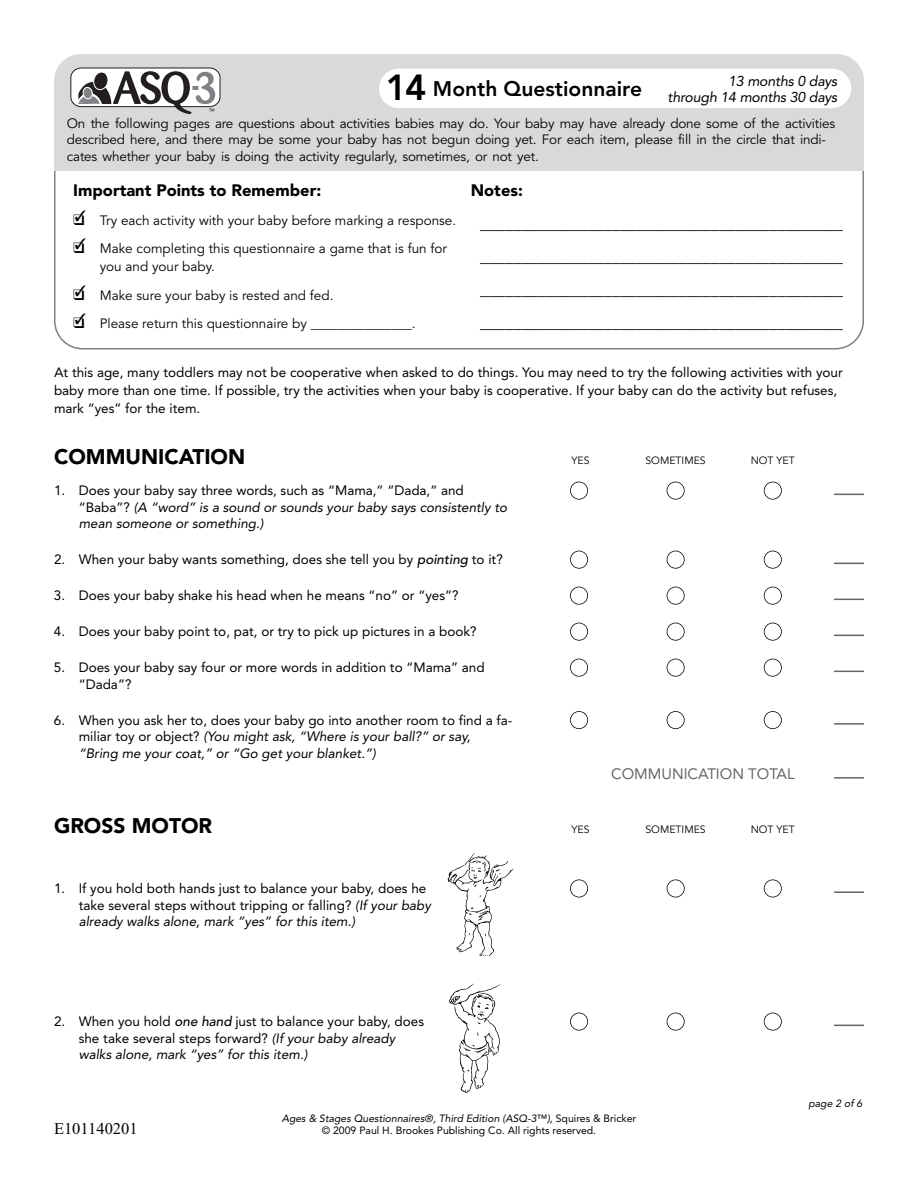
<style>
.page{position:relative;width:918px;height:1188px;background:#fff}
.page>*{position:absolute;margin:0;border:0;box-sizing:border-box;transform-origin:0 0}
.t1{font:900 21px "Avenir";color:#000}
.t2{font:800 21px "Avenir";color:#000}
.t3{font:16.5px/33px "Avenir";color:#000;text-align:justify}
.t4{font:900 16.5px "Avenir";color:#000}
.t5{font:16.5px "Times";color:#000}
.t6{font:15px "Avenir";color:#666}
.t7{font:14.25px/15.8px "Avenir";color:#000;text-align:right}
.t8{font:13.5px/16.5px "Avenir";color:#000}
.t9{font:13.5px/16.5px "Avenir";letter-spacing:-.015em;color:#000}
.t10{font:10.5px/12px "Avenir";color:#000;text-align:center}
.t11{font:10.5px "Avenir";color:#000}
.s1{font-size:36px}
.s2{font-weight:500}
</style>
<div class="page">
<svg style="left:54px;top:69px;width:810px;height:281px"></svg>
<div style="left:54px;top:54px;width:810px;height:104px;background:#d9d9d9;border-radius:27px"></div>
<div style="left:54px;top:111px;width:810px;height:60px;background:#d9d9d9"></div>
<div style="left:379px;top:69px;width:472px;height:39px;background:#fff;border-radius:20px"></div>
<div style="left:71px;top:68px;width:149px;height:39px;background:#fff;border-radius:10px"></div>
<div style="left:70px;top:68px;width:150px;height:39px;border:1px solid #231f20;border-radius:10px"></div>
<svg style="left:78px;top:70px;width:137px;height:44px"></svg>
<hr style="left:834px;top:494px;width:30px;height:1px;background:#666">
<hr style="left:834px;top:563px;width:30px;height:1px;background:#666">
<hr style="left:834px;top:599px;width:30px;height:1px;background:#666">
<hr style="left:834px;top:635px;width:30px;height:1px;background:#666">
<hr style="left:834px;top:671px;width:30px;height:1px;background:#666">
<hr style="left:834px;top:723px;width:30px;height:2px;background:#666">
<hr style="left:834px;top:777px;width:30px;height:2px;background:#666">
<hr style="left:834px;top:891px;width:30px;height:2px;background:#666">
<hr style="left:834px;top:1025px;width:30px;height:1px;background:#666">
<div style="left:764px;top:1013px;width:18px;height:18px;border:2px solid #000;border-radius:50%"></div>
<div style="left:667px;top:1013px;width:18px;height:18px;border:2px solid #000;border-radius:50%"></div>
<div style="left:570px;top:1013px;width:18px;height:18px;border:2px solid #000;border-radius:50%"></div>
<div style="left:764px;top:879px;width:18px;height:18px;border:2px solid #000;border-radius:50%"></div>
<div style="left:667px;top:879px;width:18px;height:18px;border:2px solid #000;border-radius:50%"></div>
<div style="left:570px;top:879px;width:18px;height:18px;border:2px solid #000;border-radius:50%"></div>
<div style="left:764px;top:711px;width:18px;height:18px;border:2px solid #000;border-radius:50%"></div>
<div style="left:667px;top:711px;width:18px;height:18px;border:2px solid #000;border-radius:50%"></div>
<div style="left:570px;top:711px;width:18px;height:18px;border:2px solid #000;border-radius:50%"></div>
<div style="left:764px;top:659px;width:18px;height:18px;border:2px solid #000;border-radius:50%"></div>
<div style="left:667px;top:659px;width:18px;height:18px;border:2px solid #000;border-radius:50%"></div>
<div style="left:570px;top:659px;width:18px;height:18px;border:2px solid #000;border-radius:50%"></div>
<div style="left:764px;top:623px;width:18px;height:18px;border:2px solid #000;border-radius:50%"></div>
<div style="left:667px;top:623px;width:18px;height:18px;border:2px solid #000;border-radius:50%"></div>
<div style="left:570px;top:623px;width:18px;height:18px;border:2px solid #000;border-radius:50%"></div>
<div style="left:764px;top:587px;width:18px;height:18px;border:2px solid #000;border-radius:50%"></div>
<div style="left:667px;top:587px;width:18px;height:18px;border:2px solid #000;border-radius:50%"></div>
<div style="left:570px;top:587px;width:18px;height:18px;border:2px solid #000;border-radius:50%"></div>
<div style="left:764px;top:551px;width:18px;height:18px;border:2px solid #000;border-radius:50%"></div>
<div style="left:667px;top:551px;width:18px;height:18px;border:2px solid #000;border-radius:50%"></div>
<div style="left:570px;top:551px;width:18px;height:18px;border:2px solid #000;border-radius:50%"></div>
<div style="left:764px;top:482px;width:18px;height:18px;border:2px solid #000;border-radius:50%"></div>
<div style="left:667px;top:482px;width:18px;height:18px;border:2px solid #000;border-radius:50%"></div>
<div style="left:570px;top:482px;width:18px;height:18px;border:2px solid #000;border-radius:50%"></div>
<img style="left:447px;top:854px;width:67px;height:102px">
<img style="left:449px;top:983px;width:52px;height:111px">
<h1 class="t2" style="left:386px;top:80px;width:258px"><span class="s1">14</span> Month Questionnaire</h1>
<p class="t7" style="left:668px;top:74px;width:173px">13 months 0 days<br>through 14 months 30 days</p>
<p class="t9" style="left:67px;top:116px;width:770px">On the following pages are questions about activities babies may do. Your baby may have already done some of the activities described here, and there may be some your baby has not begun doing yet. For each item, please fill in the circle that indi&shy;cates whether your baby is doing the activity regularly, sometimes, or not yet.</p>
<p class="t4" style="left:73px;top:184px;width:249px">Important Points to Remember:</p>
<p class="t9" style="left:73px;top:213px;width:384px">❑✓ Try each activity with your baby before marking a response.</p>
<p class="t9" style="left:100px;top:241px;width:349px;line-height:18px;text-indent:-26px">❑✓ Make completing this questionnaire a game that is fun for you and your baby.</p>
<p class="t9" style="left:73px;top:288px;width:262px">❑✓ Make sure your baby is rested and fed.</p>
<p class="t9" style="left:73px;top:317px;width:344px">❑✓ Please return this questionnaire by _______________.</p>
<p class="t4" style="left:471px;top:183px;width:54px">Notes:</p>
<p class="t3" style="left:480px;top:209px;width:364px">____________________________________________ ____________________________________________ ____________________________________________ ____________________________________________</p>
<p class="t8" style="left:54px;top:364px;width:790px;line-height:18px">At this age, many toddlers may not be cooperative when asked to do things. You may need to try the following activities with your baby more than one time. If possible, try the activities when your baby is cooperative. If your baby can do the activity but refuses, mark “yes” for the item.</p>
<h1 class="t1" style="left:54px;top:448px;width:193px">COMMUNICATION</h1>
<p class="t8" style="left:79px;top:483px;width:432px;text-indent:-25px">1. Does your baby say three words, such as “Mama,” “Dada,” and “Baba”? (A “word” is a sound or sounds your baby says consistently to mean someone or something.)</p>
<p class="t8" style="left:54px;top:552px;width:450px">2. When your baby wants something, does she tell you by <span class="s2">pointing</span> to it?</p>
<p class="t8" style="left:54px;top:588px;width:406px">3. Does your baby shake his head when he means “no” or “yes”?</p>
<p class="t8" style="left:54px;top:624px;width:424px">4. Does your baby point to, pat, or try to pick up pictures in a book?</p>
<p class="t8" style="left:79px;top:660px;width:407px;text-indent:-25px">5. Does your baby say four or more words in addition to “Mama” and “Dada”?</p>
<p class="t8" style="left:79px;top:713px;width:435px;text-indent:-25px">6. When you ask her to, does your baby go into another room to find a fa&shy;miliar toy or object? (You might ask, “Where is your ball?” or say, “Bring me your coat,” or “Go get your blanket.”)</p>
<h1 class="t1" style="left:54px;top:817px;width:160px">GROSS MOTOR</h1>
<p class="t8" style="left:79px;top:881px;width:354px;text-indent:-25px">1. If you hold both hands just to balance your baby, does he take several steps without tripping or falling? (If your baby already walks alone, mark “yes” for this item.)</p>
<p class="t11" style="left:571px;top:456px;width:20px">YES</p>
<p class="t11" style="left:645px;top:456px;width:62px">SOMETIMES</p>
<p class="t11" style="left:751px;top:456px;width:46px">NOT YET</p>
<p class="t6" style="left:611px;top:767px;width:185px">COMMUNICATION TOTAL</p>
<p class="t11" style="left:571px;top:825px;width:20px">YES</p>
<p class="t11" style="left:645px;top:825px;width:62px">SOMETIMES</p>
<p class="t11" style="left:751px;top:825px;width:46px">NOT YET</p>
<p class="t8" style="left:79px;top:1014px;width:347px;text-indent:-25px">2. When you hold <span class="s2">one hand</span> just to balance your baby, does she take several steps forward? (If your baby already walks alone, mark “yes” for this item.)</p>
<p class="t5" style="left:54px;top:1123px;width:85px">E101140201</p>
<p class="t10" style="left:282px;top:1113px;width:356px">Ages &amp; Stages Questionnaires®, Third Edition (ASQ-3™), Squires &amp; Bricker © 2009 Paul H. Brookes Publishing Co. All rights reserved.</p>
<p class="t10" style="left:808px;top:1098px;width:57px">page 2 of 6</p>
</div>
